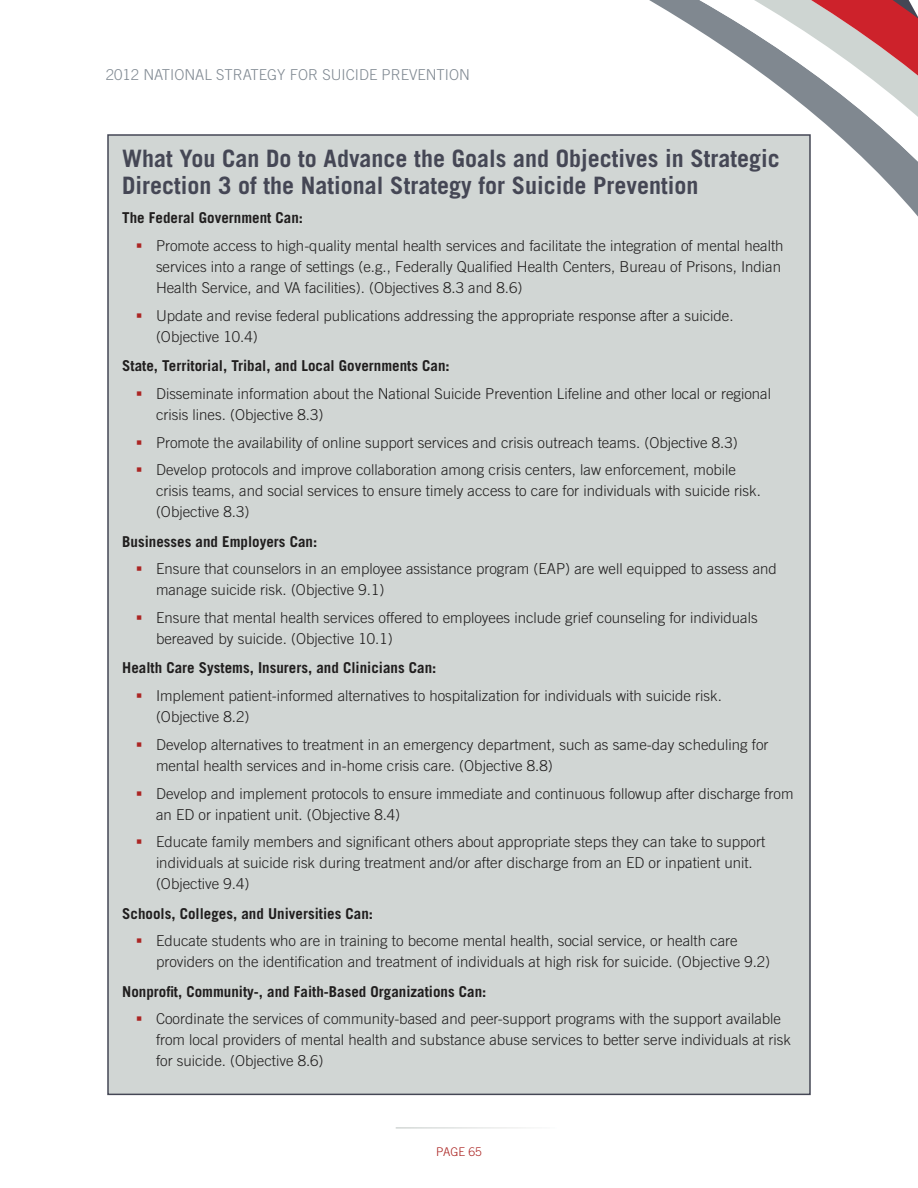
<style>
.page{position:relative;width:918px;height:1188px;background:#fff}
.page>*{position:absolute;margin:0;border:0;box-sizing:border-box;transform-origin:0 0}
.t1{font:700 24px/27.6px "Trade Gothic LT Std";color:#454755}
.t2{font:300 15px/21px "Trade Gothic LT Std";color:#201e1e}
.t3{font:700 15px "Trade Gothic LT Std";color:#201e1e}
.t4{font:300 15px "Trade Gothic LT Std";color:#808992}
.t5{font:300 12px "Trade Gothic LT Std";color:#ab2523}
</style>
<div class="page">
<svg style="left:649px;top:0;width:269px;height:217px"></svg>
<div style="left:108px;top:135px;width:702px;height:959px;background:#d1d6d4"></div>
<p class="t4" style="left:106px;top:69px;width:366px">2012 NATIONAL STRATEGY FOR SUICIDE PREVENTION</p>
<h1 class="t1" style="left:122px;top:147px;width:659px">What You Can Do to Advance the Goals and Objectives in Strategic<br>Direction 3 of the National Strategy for Suicide Prevention</h1>
<h5 class="t3" style="left:122px;top:213px;width:182px">The Federal Government Can:</h5>
<p class="t2" style="left:156px;top:237px;width:629px">Promote access to high-quality mental health services and facilitate the integration of mental health services into a range of settings (e.g., Federally Qualified Health Centers, Bureau of Prisons, Indian<br>Health Service, and VA facilities). (Objectives 8.3 and 8.6)</p>
<p class="t2" style="left:156px;top:307px;width:579px">Update and revise federal publications addressing the appropriate response after a suicide. (Objective 10.4)</p>
<h5 class="t3" style="left:122px;top:360px;width:329px">State, Territorial, Tribal, and Local Governments Can:</h5>
<p class="t2" style="left:156px;top:385px;width:617px">Disseminate information about the National Suicide Prevention Lifeline and other local or regional crisis lines. (Objective 8.3)</p>
<p class="t2" style="left:156px;top:434px;width:583px">Promote the availability of online support services and crisis outreach teams. (Objective 8.3)</p>
<p class="t2" style="left:156px;top:461px;width:606px">Develop protocols and improve collaboration among crisis centers, law enforcement, mobile crisis teams, and social services to ensure timely access to care for individuals with suicide risk. (Objective 8.3)</p>
<h5 class="t3" style="left:122px;top:536px;width:196px">Businesses and Employers Can:</h5>
<p class="t2" style="left:156px;top:560px;width:622px">Ensure that counselors in an employee assistance program (EAP) are well equipped to assess and manage suicide risk. (Objective 9.1)</p>
<p class="t2" style="left:156px;top:609px;width:603px">Ensure that mental health services offered to employees include grief counseling for individuals bereaved by suicide. (Objective 10.1)</p>
<h5 class="t3" style="left:122px;top:663px;width:316px">Health Care Systems, Insurers, and Clinicians Can:</h5>
<p class="t2" style="left:156px;top:687px;width:567px">Implement patient-informed alternatives to hospitalization for individuals with suicide risk. (Objective 8.2)</p>
<p class="t2" style="left:156px;top:736px;width:614px">Develop alternatives to treatment in an emergency department, such as same-day scheduling for mental health services and in-home crisis care. (Objective 8.8)</p>
<p class="t2" style="left:156px;top:785px;width:639px">Develop and implement protocols to ensure immediate and continuous followup after discharge from an ED or inpatient unit. (Objective 8.4)</p>
<p class="t2" style="left:156px;top:833px;width:611px">Educate family members and significant others about appropriate steps they can take to support individuals at suicide risk during treatment and/or after discharge from an ED or inpatient unit. (Objective 9.4)</p>
<h5 class="t3" style="left:122px;top:908px;width:252px">Schools, Colleges, and Universities Can:</h5>
<p class="t2" style="left:156px;top:932px;width:616px">Educate students who are in training to become mental health, social service, or health care providers on the identification and treatment of individuals at high risk for suicide. (Objective 9.2)</p>
<h5 class="t3" style="left:122px;top:986px;width:366px">Nonprofit, Community-, and Faith-Based Organizations Can:</h5>
<p class="t2" style="left:156px;top:1010px;width:637px">Coordinate the services of community-based and peer-support programs with the support available from local providers of mental health and substance abuse services to better serve individuals at risk for suicide. (Objective 8.6)</p>
<p class="t5" style="left:436px;top:1147px;width:47px">PAGE 65</p>
</div>
